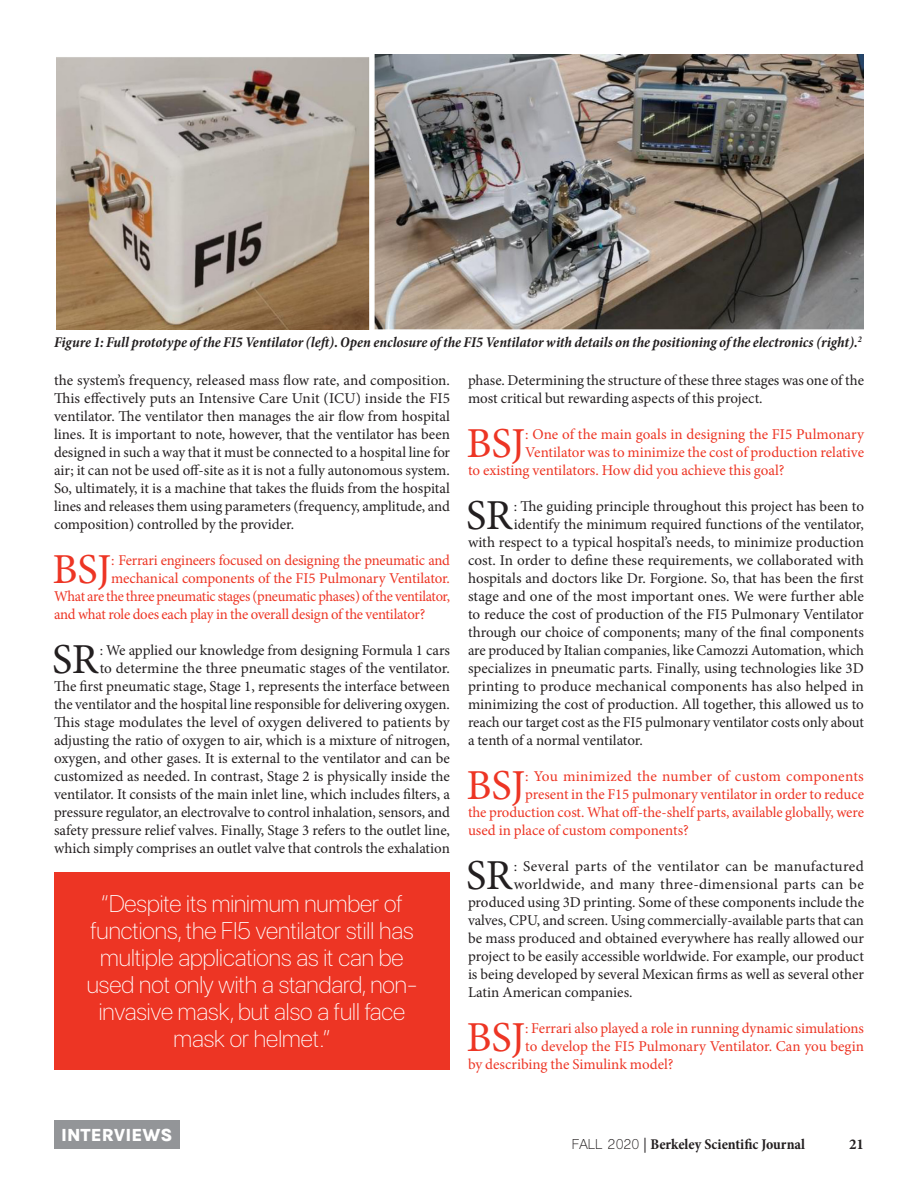
<style>
.page{position:relative;width:918px;height:1188px;background:#fff}
.page>*{position:absolute;margin:0;border:0;box-sizing:border-box;transform-origin:0 0}
.BodyTextJustified{font:42.75px "Minion Pro";letter-spacing:-.005em;color:#ed3524}
.BodyTextJustified-2{font:42.75px "Minion Pro";color:#231f20}
.t1{font:100 24px/27px "SF Pro Display";color:#fff;text-align:center}
.t2{font:800 18px "Karla";color:#fff}
.BodyTextJustified-3{font:15px/18px "Minion Pro";color:#231f20;text-align:justify}
.BodyTextJustified-4{font:15px "Minion Pro";letter-spacing:-.005em;color:#ed3524}
.BodyTextJustified-5{font:italic 700 condensed 15px "Minion Pro";letter-spacing:-.005em;color:#231f20}
.BodyTextJustified-6{font:15px "Minion Pro";letter-spacing:-.005em;color:#ed3524;scale:.96 1}
.BodyTextJustified-7{font:15px "Minion Pro";letter-spacing:.025em;color:#231f20}
.BodyTextJustified-8{font:15px "Minion Pro";letter-spacing:.02em;color:#231f20}
.BodyTextJustified-9{font:15px "Minion Pro";letter-spacing:.015em;color:#ed3524}
.t3{font:700 condensed 15px "Minion Pro";color:#231f20}
.t4{font:700 15px "Minion Pro";color:#231f20}
.s1{font-family:"Shree Dev 0714";font-weight:400;font-stretch:normal;font-size:13.5px}
.s2{font-weight:400;font-stretch:normal}
</style>
<div class="page">
<img style="left:57px;top:54px;width:807px;height:276px">
<div style="left:54px;top:872px;width:396px;height:198px;background:#ed3524"></div>
<div style="left:54px;top:1120px;width:126px;height:29px;background:#939598"></div>
<p class="BodyTextJustified-5" style="left:54px;top:331px;width:809px">Figure 1: Full prototype of the FI5 Ventilator (left). Open enclosure of the FI5 Ventilator with details on the positioning of the electronics (right).<sup>2</sup></p>
<p class="BodyTextJustified-3" style="left:54px;top:372px;width:398px">the system’s frequency, released mass flow rate, and composition.<br>This effectively puts an Intensive Care Unit (ICU) inside the FI5 ventilator. The ventilator then manages the air flow from hospital lines. It is important to note, however, that the ventilator has been designed in such a way that it must be connected to a hospital line for air; it can not be used off-site as it is not a fully autonomous system.<br>So, ultimately, it is a machine that takes the fluids from the hospital lines and releases them using parameters (frequency, amplitude, and composition) controlled by the provider.</p>
<p class="BodyTextJustified" style="left:52px;top:541px;width:60px">BSJ</p>
<p class="BodyTextJustified-4" style="left:111px;top:551px;width:340px">: Ferrari engineers focused on designing the pneumatic and</p>
<p class="BodyTextJustified-4" style="left:111px;top:569px;width:340px">mechanical components of the FI5 Pulmonary Ventilator.</p>
<p class="BodyTextJustified-6" style="left:54px;top:587px;width:414px">What are the three pneumatic stages (pneumatic phases) of the ventilator,</p>
<p class="BodyTextJustified-4" style="left:54px;top:605px;width:373px">and what role does each play in the overall design of the ventilator?</p>
<p class="BodyTextJustified-2" style="left:52px;top:631px;width:48px">SR</p>
<p class="BodyTextJustified-3" style="left:54px;top:642px;width:398px;text-align:right">: We applied our knowledge from designing Formula 1 cars<br>to determine the three pneumatic stages of the ventilator.<br>The first pneumatic stage, Stage 1, represents the interface between the ventilator and the hospital line responsible for delivering oxygen.<br>This stage modulates the level of oxygen delivered to patients by adjusting the ratio of oxygen to air, which is a mixture of nitrogen, oxygen, and other gases. It is external to the ventilator and can be customized as needed. In contrast, Stage 2 is physically inside the ventilator. It consists of the main inlet line, which includes filters, a pressure regulator, an electrovalve to control inhalation, sensors, and safety pressure relief valves. Finally, Stage 3 refers to the outlet line, which simply comprises an outlet valve that controls the exhalation</p>
<p class="t1" style="left:87px;top:890px;width:332px">“Despite its minimum number of functions, the FI5 ventilator still has multiple applications as it can be used not only with a standard, non&shy;invasive mask, but also a full face mask or helmet.”</p>
<p class="BodyTextJustified-3" style="left:468px;top:372px;width:398px">phase. Determining the structure of these three stages was one of the most critical but rewarding aspects of this project.</p>
<p class="BodyTextJustified" style="left:466px;top:415px;width:60px">BSJ</p>
<p class="BodyTextJustified-4" style="left:525px;top:425px;width:340px">: One of the main goals in designing the FI5 Pulmonary</p>
<p class="BodyTextJustified-4" style="left:525px;top:443px;width:340px">Ventilator was to minimize the cost of production relative</p>
<p class="BodyTextJustified-4" style="left:468px;top:461px;width:318px">to existing ventilators. How did you achieve this goal?</p>
<p class="BodyTextJustified-2" style="left:466px;top:487px;width:48px">SR</p>
<p class="BodyTextJustified-3" style="left:514px;top:498px;width:352px">: The guiding principle throughout this project has been to</p>
<p class="BodyTextJustified-3" style="left:514px;top:516px;width:352px">identify the minimum required functions of the ventilator,</p>
<p class="BodyTextJustified-3" style="left:468px;top:534px;width:398px">with respect to a typical hospital’s needs, to minimize production</p>
<p class="BodyTextJustified-3" style="left:468px;top:552px;width:398px">cost. In order to define these requirements, we collaborated with</p>
<p class="BodyTextJustified-3" style="left:468px;top:570px;width:397px">hospitals and doctors like Dr. Forgione. So, that has been the first</p>
<p class="BodyTextJustified-3" style="left:468px;top:588px;width:397px">stage and one of the most important ones. We were further able</p>
<p class="BodyTextJustified-3" style="left:468px;top:606px;width:397px">to reduce the cost of production of the FI5 Pulmonary Ventilator</p>
<p class="BodyTextJustified-3" style="left:468px;top:624px;width:397px">through our choice of components; many of the final components</p>
<p class="BodyTextJustified-3" style="left:468px;top:642px;width:398px">are produced by Italian companies, like Camozzi Automation, which</p>
<p class="BodyTextJustified-3" style="left:468px;top:660px;width:397px">specializes in pneumatic parts. Finally, using technologies like 3D</p>
<p class="BodyTextJustified-3" style="left:468px;top:678px;width:398px">printing to produce mechanical components has also helped in</p>
<p class="BodyTextJustified-3" style="left:468px;top:696px;width:397px">minimizing the cost of production. All together, this allowed us to</p>
<p class="BodyTextJustified-3" style="left:468px;top:714px;width:397px">reach our target cost as the FI5 pulmonary ventilator costs only about</p>
<p class="BodyTextJustified-3" style="left:468px;top:732px;width:176px">a tenth of a normal ventilator.</p>
<p class="BodyTextJustified" style="left:466px;top:757px;width:60px">BSJ</p>
<p class="BodyTextJustified-9" style="left:525px;top:767px;width:340px">: You minimized the number of custom components</p>
<p class="BodyTextJustified-4" style="left:525px;top:785px;width:340px">present in the F15 pulmonary ventilator in order to reduce</p>
<p class="BodyTextJustified-4" style="left:468px;top:803px;width:398px">the production cost. What off-the-shelf parts, available globally, were</p>
<p class="BodyTextJustified-4" style="left:468px;top:821px;width:222px">used in place of custom components?</p>
<p class="BodyTextJustified-2" style="left:466px;top:847px;width:48px">SR</p>
<p class="BodyTextJustified-7" style="left:514px;top:857px;width:352px">: Several parts of the ventilator can be manufactured</p>
<p class="BodyTextJustified-8" style="left:514px;top:875px;width:352px">worldwide, and many three-dimensional parts can be</p>
<p class="BodyTextJustified-3" style="left:468px;top:894px;width:398px">produced using 3D printing. Some of these components include the</p>
<p class="BodyTextJustified-3" style="left:468px;top:912px;width:398px">valves, CPU, and screen. Using commercially-available parts that can</p>
<p class="BodyTextJustified-3" style="left:468px;top:930px;width:397px">be mass produced and obtained everywhere has really allowed our</p>
<p class="BodyTextJustified-3" style="left:468px;top:948px;width:397px">project to be easily accessible worldwide. For example, our product</p>
<p class="BodyTextJustified-3" style="left:468px;top:966px;width:397px">is being developed by several Mexican firms as well as several other</p>
<p class="BodyTextJustified-3" style="left:468px;top:984px;width:166px">Latin American companies.</p>
<p class="BodyTextJustified" style="left:466px;top:1009px;width:60px">BSJ</p>
<p class="BodyTextJustified-4" style="left:525px;top:1019px;width:340px">: Ferrari also played a role in running dynamic simulations</p>
<p class="BodyTextJustified-4" style="left:525px;top:1037px;width:340px">to develop the FI5 Pulmonary Ventilator. Can you begin</p>
<p class="BodyTextJustified-4" style="left:468px;top:1055px;width:207px">by describing the Simulink model?</p>
<p class="t2" style="left:61px;top:1123px;width:113px">INTERVIEWS</p>
<p class="t3" style="left:572px;top:1133px;width:235px"><span class="s1">FALL 2020</span> <span class="s2">|</span> Berkeley Scientific Journal</p>
<p class="t4" style="left:849px;top:1133px;width:16px">21</p>
</div>
